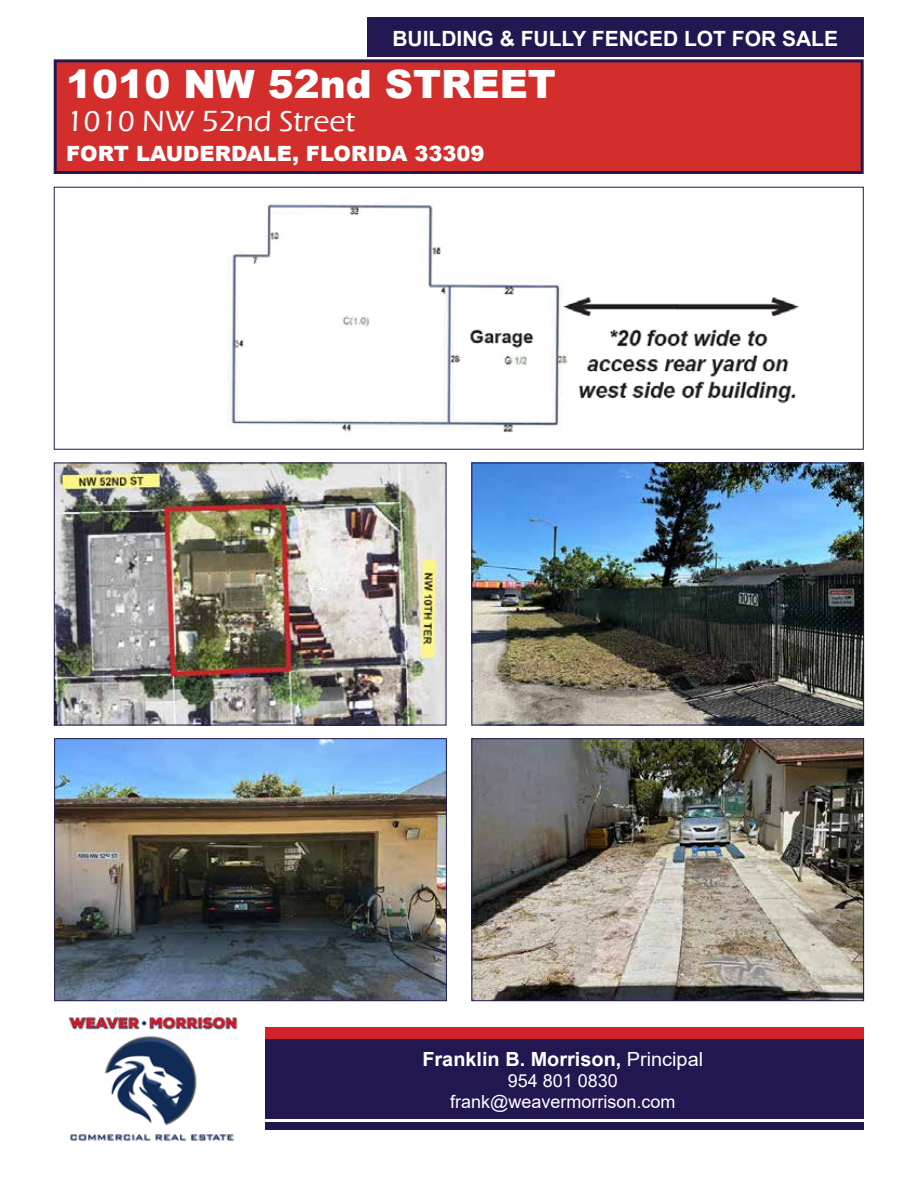
<style>
.page{position:relative;width:918px;height:1188px;background:#fff}
.page>*{position:absolute;margin:0;border:0;box-sizing:border-box;transform-origin:0 0}
.t1{font:900 39px "Arial";color:#fff}
.t2{font:500 30px "Eras ITC";color:#fff}
.t3{font:700 21px "Arial";color:#fff}
.t4{font:900 21px "Arial";color:#fff}
.t5{font:700 19.5px "Arial";color:#fff}
.t6{font:18px/21px "Arial";color:#fff;text-align:center}
.s1{font-weight:400}
</style>
<div class="page">
<div style="left:54px;top:59px;width:810px;height:115px;background:#d32d2c;border:3px solid #231752"></div>
<div style="left:367px;top:18px;width:497px;height:39px;background:#231752"></div>
<img style="left:68px;top:1017px;width:170px;height:125px">
<div style="left:266px;top:1038px;width:598px;height:92px;background:#231752"></div>
<div style="left:266px;top:1028px;width:598px;height:11px;background:#d2232a"></div>
<hr style="left:266px;top:1119px;width:598px;height:3px;background:#fff">
<img style="left:56px;top:465px;width:388px;height:258px">
<div style="left:54px;top:463px;width:392px;height:262px;border:1px solid #231752"></div>
<img style="left:56px;top:740px;width:389px;height:259px">
<div style="left:54px;top:738px;width:393px;height:263px;border:1px solid #231752"></div>
<img style="left:228px;top:202px;width:571px;height:231px">
<div style="left:54px;top:187px;width:810px;height:263px;border:1px solid #231752"></div>
<img style="left:473px;top:465px;width:389px;height:258px">
<div style="left:471px;top:463px;width:393px;height:262px;border:1px solid #231752"></div>
<img style="left:473px;top:740px;width:389px;height:259px">
<div style="left:471px;top:738px;width:393px;height:263px;border:1px solid #231752"></div>
<p class="t3" style="left:392px;top:24px;width:447px">BUILDING &amp; FULLY FENCED LOT FOR SALE</p>
<h1 class="t1" style="left:66px;top:56px;width:491px">1010 NW 52nd STREET</h1>
<h2 class="t2" style="left:66px;top:105px;width:290px">1010 NW 52nd Street</h2>
<p class="t4" style="left:66px;top:139px;width:420px">FORT LAUDERDALE, FLORIDA 33309</p>
<p class="t5" style="left:422px;top:1046px;width:282px">Franklin B. Morrison, <span class="s1">Principal</span></p>
<p class="t6" style="left:450px;top:1070px;width:227px">954 801 0830 frank@weavermorrison.com</p>
</div>
